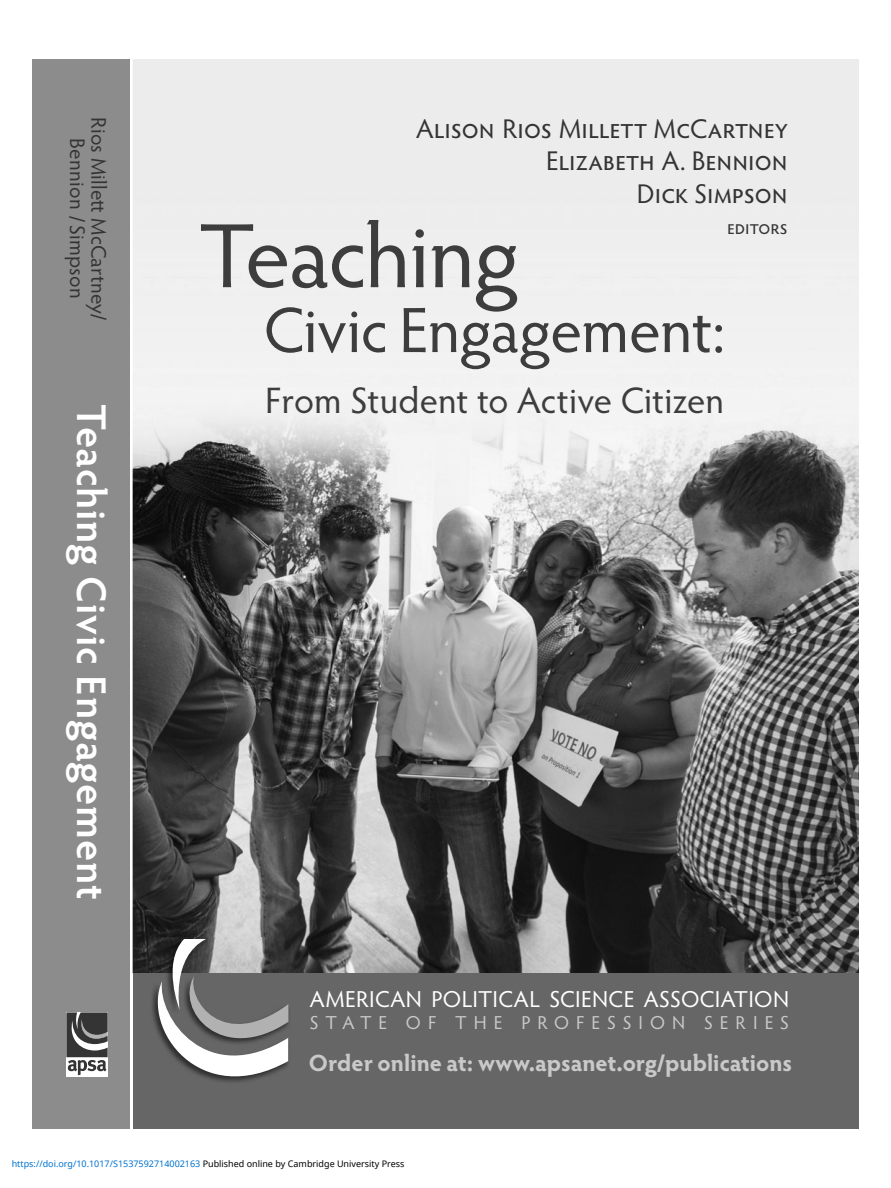
<style>
.page{position:relative;width:891px;height:1188px;background:#fff}
.page>*{position:absolute;margin:0;border:0;box-sizing:border-box;transform-origin:0 0}
.t1{font:91.5px "Hypatia Sans Pro";color:#3d3d3d}
.t2{font:64.2px "Hypatia Sans Pro";letter-spacing:-.01em;color:#3d3d3d}
.t3{font:600 41.7px "Hypatia Sans Pro";letter-spacing:.02em;color:#fff}
.t4{font:36.9px "Hypatia Sans Pro";letter-spacing:-.005em;color:#3d3d3d}
.t5{font:27.15px/32.5px "Hypatia Sans Pro";letter-spacing:.005em;color:#343434;text-align:right}
.t6{font:700 23.55px "Hypatia Sans Pro";color:#c9c9c9}
.t7{font:23.1px "Hypatia Sans Pro";letter-spacing:.015em;color:#fff}
.t8{font:21.15px/21.1px "Hypatia Sans Pro";letter-spacing:.01em;color:#343434;text-align:center}
.t9{font:19.05px "Hypatia Sans Pro";letter-spacing:.005em;color:#343434}
.t10{font:18.75px "Hypatia Sans Pro";letter-spacing:.37em;color:#c9c9c9}
.t11{font:9px "Noto Sans";color:#0172cf}
.s1{color:#000}
</style>
<div class="page">
<img style="left:133px;top:59px;width:726px;height:914px">
<div style="left:133px;top:973px;width:726px;height:156px;background:#666"></div>
<div style="left:32px;top:59px;width:98px;height:1070px;background:#8c8c8c"></div>
<img style="left:150px;top:937px;width:140px;height:126px">
<svg style="left:141px;top:939px;width:147px;height:143px"></svg>
<div style="left:66px;top:1012px;width:42px;height:65px;background:#fff"></div>
<svg style="left:66px;top:1012px;width:42px;height:63px"></svg>
<p class="t8" style="left:108px;top:117px;width:205px;rotate:90deg">Rios Millett McCartney/<br>Bennion / Simpson</p>
<p class="t3" style="left:116px;top:404px;width:497px;rotate:90deg">Teaching Civic Engagement</p>
<p class="t5" style="left:416px;top:113px;width:373px">Alison Rios Millett McCartney<br>Elizabeth A. Bennion<br>Dick Simpson</p>
<p class="t9" style="left:727px;top:218px;width:62px">editors</p>
<p class="t1" style="left:199px;top:210px;width:322px">Teaching</p>
<p class="t2" style="left:264px;top:298px;width:463px">Civic Engagement:</p>
<p class="t4" style="left:265px;top:382px;width:460px">From Student to Active Citizen</p>
<p class="t7" style="left:310px;top:987px;width:481px">AMERICAN POLITICAL SCIENCE ASSOCIATION</p>
<p class="t10" style="left:310px;top:1013px;width:481px">STATE OF THE PROFESSION SERIES</p>
<p class="t6" style="left:309px;top:1051px;width:485px">Order online at: www.apsanet.org/publications</p>
<p class="t11" style="left:12px;top:1157px;width:394px">https://doi.org/10.1017/S1537592714002163 <span class="s1">Published online by Cambridge University Press</span></p>
</div>
